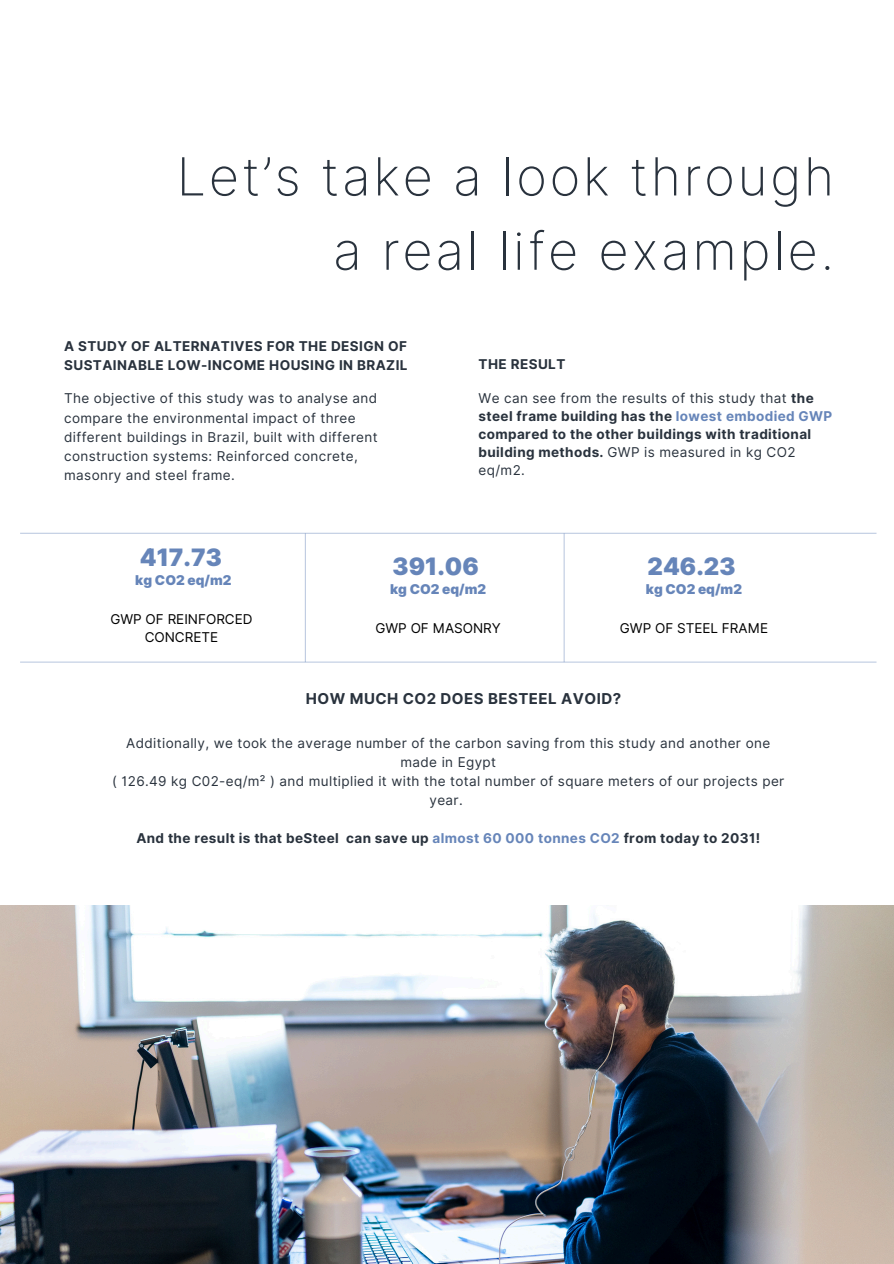
<style>
.page{position:relative;width:894px;height:1264px;background:#fff}
.page>*{position:absolute;margin:0;border:0;box-sizing:border-box;transform-origin:0 0}
.t1{font:200 52.5px/74.2px "Inter";letter-spacing:.05em;color:#29323d;text-align:right}
.t2{font:900 24px "Inter";color:#6685b9}
.t3{font:700 15px "Inter";letter-spacing:.03em;color:#29323d}
.t4{font:13.5px/19.2px "Inter";letter-spacing:.03em;color:#29323d;text-align:center}
.t5{font:700 13.5px/18px "Inter";letter-spacing:.03em;color:#29323d}
.t6{font:13.5px/18px "Inter";color:#000;text-align:center}
.t7{font:900 13.5px "Inter";color:#6685b9}
.s1{font-weight:400}
.s2{color:#6685b9}
</style>
<div class="page">
<hr style="left:20px;top:661px;width:856px;height:1px;background:#6685b9">
<hr style="left:20px;top:532px;width:856px;height:2px;background:#6685b9">
<hr style="left:305px;top:533px;width:1px;height:129px;background:#6685b9">
<hr style="left:563px;top:533px;width:1px;height:129px;background:#6685b9">
<img style="left:0;top:905px;width:893px;height:358px">
<h1 class="t1" style="left:176px;top:139px;width:659px">Let’s take a look through a real life example.</h1>
<p class="t5" style="left:64px;top:336px;width:345px;line-height:19.2px">A STUDY OF ALTERNATIVES FOR THE DESIGN OF<br>SUSTAINABLE LOW-INCOME HOUSING IN BRAZIL</p>
<h2 class="t4" style="left:64px;top:389px;width:315px;text-align:left">The objective of this study was to analyse and compare the environmental impact of three different buildings in Brazil, built with different construction systems: Reinforced concrete, masonry and steel frame.</h2>
<p class="t5" style="left:478px;top:355px;width:88px">THE RESULT</p>
<h2 class="t5" style="left:478px;top:389px;width:355px"><span class="s1">We can see from the results of this study that</span> the steel frame building has the <span class="s2">lowest embodied GWP </span>compared to the other buildings with traditional building methods. <span class="s1">GWP is measured in kg CO2 eq/m2.</span></h2>
<h3 class="t2" style="left:140px;top:542px;width:83px">417.73</h3>
<h3 class="t7" style="left:135px;top:571px;width:98px">kg CO2 eq/m2</h3>
<h4 class="t6" style="left:110px;top:610px;width:144px">GWP OF REINFORCED<br>CONCRETE</h4>
<h3 class="t2" style="left:392px;top:551px;width:88px">391.06</h3>
<h3 class="t7" style="left:390px;top:580px;width:98px">kg CO2 eq/m2</h3>
<h4 class="t6" style="left:375px;top:619px;width:127px">GWP OF MASONRY</h4>
<h3 class="t2" style="left:647px;top:551px;width:89px">246.23</h3>
<h3 class="t7" style="left:645px;top:580px;width:98px">kg CO2 eq/m2</h3>
<p class="t6" style="left:619px;top:619px;width:150px">GWP OF STEEL FRAME</p>
<h4 class="t3" style="left:306px;top:689px;width:317px">HOW MUCH CO2 DOES BESTEEL AVOID?</h4>
<p class="t4" style="left:126px;top:733px;width:645px">Additionally, we took the average number of the carbon saving from this study and another one made in Egypt</p>
<p class="t4" style="left:112px;top:771px;width:673px">( 126.49 kg C02-eq/m² ) and multiplied it with the total number of square meters of our projects per year.</p>
<p class="t5" style="left:136px;top:829px;width:625px">And the result is that beSteel can save up <span class="s2">almost 60 000 tonnes CO2</span> from today to 2031!</p>
</div>
